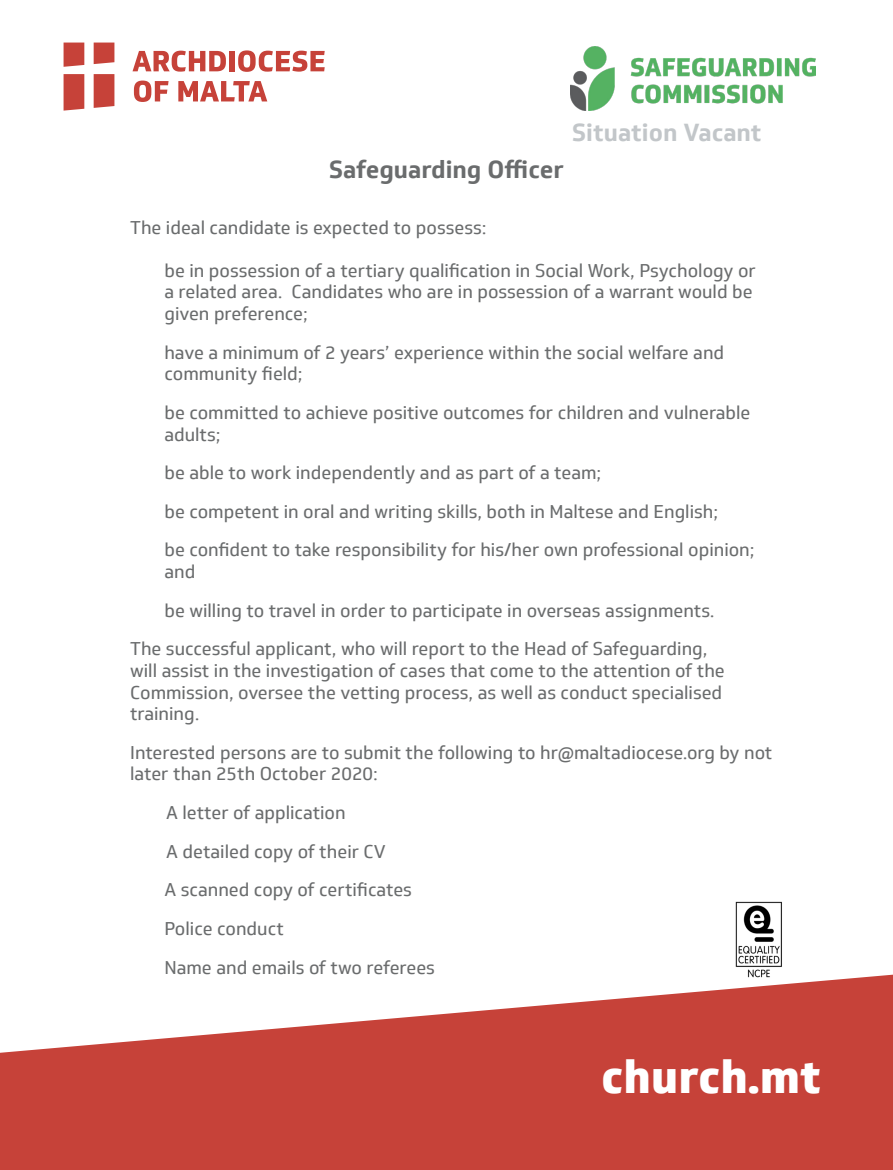
<style>
.page{position:relative;width:893px;height:1170px;background:#fff}
.page>*{position:absolute;margin:0;border:0;box-sizing:border-box;transform-origin:0 0}
.t1{font:800 45px "Soleto";color:#fff}
.t2{font:700 24px "Soleto";color:#6a6c6d}
.t3{font:700 24px "Soleto";color:#c2c6c9}
.Body{font:18px/21.6px "Soleto";color:#6a6c6d}
</style>
<div class="page">
<svg style="left:133px;top:51px;width:93px;height:21px"></svg>
<div style="left:229px;top:51px;width:6px;height:20px;background:#c64239"></div>
<svg style="left:238px;top:50px;width:87px;height:22px"></svg>
<svg style="left:134px;top:81px;width:35px;height:21px"></svg>
<svg style="left:178px;top:81px;width:89px;height:20px"></svg>
<svg style="left:64px;top:43px;width:20px;height:24px"></svg>
<svg style="left:94px;top:43px;width:20px;height:21px"></svg>
<svg style="left:94px;top:74px;width:20px;height:34px"></svg>
<svg style="left:64px;top:74px;width:20px;height:37px"></svg>
<svg style="left:0;top:974px;width:893px;height:195px;fill:#c64239"></svg>
<img style="left:570px;top:46px;width:245px;height:65px">
<img style="left:735px;top:901px;width:47px;height:76px">
<p class="t2" style="left:329px;top:155px;width:236px">Safeguarding Officer</p>
<p class="t3" style="left:572px;top:117px;width:191px">Situation Vacant</p>
<p class="Body" style="left:130px;top:217px;width:358px">The ideal candidate is expected to possess:</p>
<p class="Body" style="left:164px;top:260px;width:593px">be in possession of a tertiary qualification in Social Work, Psychology or a related area. Candidates who are in possession of a warrant would be given preference;</p>
<p class="Body" style="left:164px;top:342px;width:561px">have a minimum of 2 years’ experience within the social welfare and community field;</p>
<p class="Body" style="left:164px;top:402px;width:588px">be committed to achieve positive outcomes for children and vulnerable adults;</p>
<p class="Body" style="left:164px;top:462px;width:438px">be able to work independently and as part of a team;</p>
<p class="Body" style="left:164px;top:501px;width:555px">be competent in oral and writing skills, both in Maltese and English;</p>
<p class="Body" style="left:164px;top:539px;width:592px">be confident to take responsibility for his/her own professional opinion; and</p>
<p class="Body" style="left:164px;top:599px;width:552px">be willing to travel in order to participate in overseas assignments.</p>
<p class="Body" style="left:130px;top:638px;width:596px">The successful applicant, who will report to the Head of Safeguarding, will assist in the investigation of cases that come to the attention of the Commission, oversee the vetting process, as well as conduct specialised training.</p>
<p class="Body" style="left:130px;top:741px;width:644px">Interested persons are to submit the following to hr@maltadiocese.org by not later than 25th October 2020:</p>
<p class="Body" style="left:166px;top:802px;width:181px">A letter of application</p>
<p class="Body" style="left:166px;top:840px;width:221px">A detailed copy of their CV</p>
<p class="Body" style="left:164px;top:879px;width:249px">A scanned copy of certificates</p>
<p class="Body" style="left:164px;top:917px;width:121px">Police conduct</p>
<p class="Body" style="left:164px;top:956px;width:272px">Name and emails of two referees</p>
<p class="t1" style="left:601px;top:1047px;width:221px">church.mt</p>
</div>
